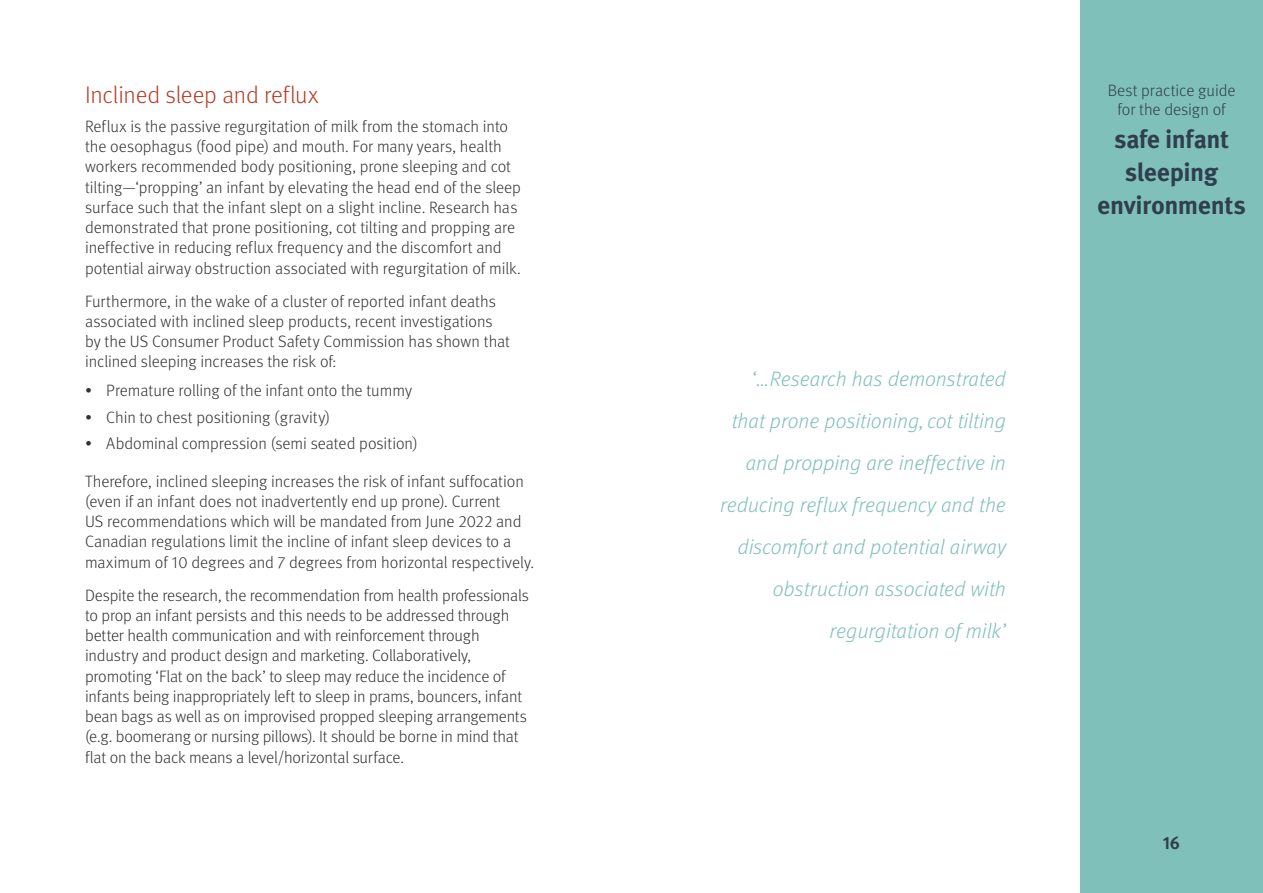
<style>
.page{position:relative;width:1263px;height:893px;background:#fff}
.page>*{position:absolute;margin:0;border:0;box-sizing:border-box;transform-origin:0 0}
.t1{font:700 25.5px/33px "Meta Pro";letter-spacing:-.02em;color:#303f4e;text-align:center}
.t2{font:300 24px "Meta Pro";letter-spacing:-.01em;color:#b53d26}
.t3{font:italic 300 21px/42px "Meta Pro";color:#80c0ba;text-align:right}
.t4{font:700 17.85px "Meta Pro";color:#303f4e}
.t5{font:300 16.5px/20.2px "Meta Pro";letter-spacing:-.005em;color:#333}
.t6{font:300 16.5px/19.5px "Meta Pro";letter-spacing:-.005em;color:#303f4e;text-align:center}
</style>
<div class="page">
<div style="left:1080px;top:0;width:183px;height:893px;background:#80c0ba"></div>
<h2 class="t2" style="left:85px;top:78px;width:235px">Inclined sleep and reflux</h2>
<p class="t5" style="left:85px;top:115px;width:437px">Reflux is the passive regurgitation of milk from the stomach into the oesophagus (food pipe) and mouth. For many years, health workers recommended body positioning, prone sleeping and cot tilting—‘propping’ an infant by elevating the head end of the sleep surface such that the infant slept on a slight incline. Research has demonstrated that prone positioning, cot tilting and propping are ineffective in reducing reflux frequency and the discomfort and potential airway obstruction associated with regurgitation of milk.</p>
<p class="t5" style="left:85px;top:290px;width:426px">Furthermore, in the wake of a cluster of reported infant deaths associated with inclined sleep products, recent investigations by the US Consumer Product Safety Commission has shown that inclined sleeping increases the risk of:</p>
<p class="t5" style="left:85px;top:379px;width:329px">• Premature rolling of the infant onto the tummy</p>
<p class="t5" style="left:85px;top:406px;width:247px">• Chin to chest positioning (gravity)</p>
<p class="t5" style="left:85px;top:433px;width:334px">• Abdominal compression (semi seated position)</p>
<p class="t5" style="left:85px;top:470px;width:451px">Therefore, inclined sleeping increases the risk of infant suffocation (even if an infant does not inadvertently end up prone). Current<br>US recommendations which will be mandated from June 2022 and Canadian regulations limit the incline of infant sleep devices to a maximum of 10 degrees and 7 degrees from horizontal respectively.</p>
<p class="t5" style="left:85px;top:584px;width:446px">Despite the research, the recommendation from health professionals to prop an infant persists and this needs to be addressed through better health communication and with reinforcement through industry and product design and marketing. Collaboratively, promoting ‘Flat on the back’ to sleep may reduce the incidence of infants being inappropriately left to sleep in prams, bouncers, infant bean bags as well as on improvised propped sleeping arrangements (e.g. boomerang or nursing pillows). It should be borne in mind that flat on the back means a level/horizontal surface.</p>
<p class="t3" style="left:720px;top:357px;width:287px">‘…Research has demonstrated that prone positioning, cot tilting and propping are ineffective in reducing reflux frequency and the discomfort and potential airway obstruction associated with regurgitation of milk’</p>
<p class="t6" style="left:1108px;top:79px;width:129px">Best practice guide for the design of</p>
<h1 class="t1" style="left:1097px;top:121px;width:150px">safe infant sleeping environments</h1>
<p class="t4" style="left:1163px;top:828px;width:19px">16</p>
</div>
